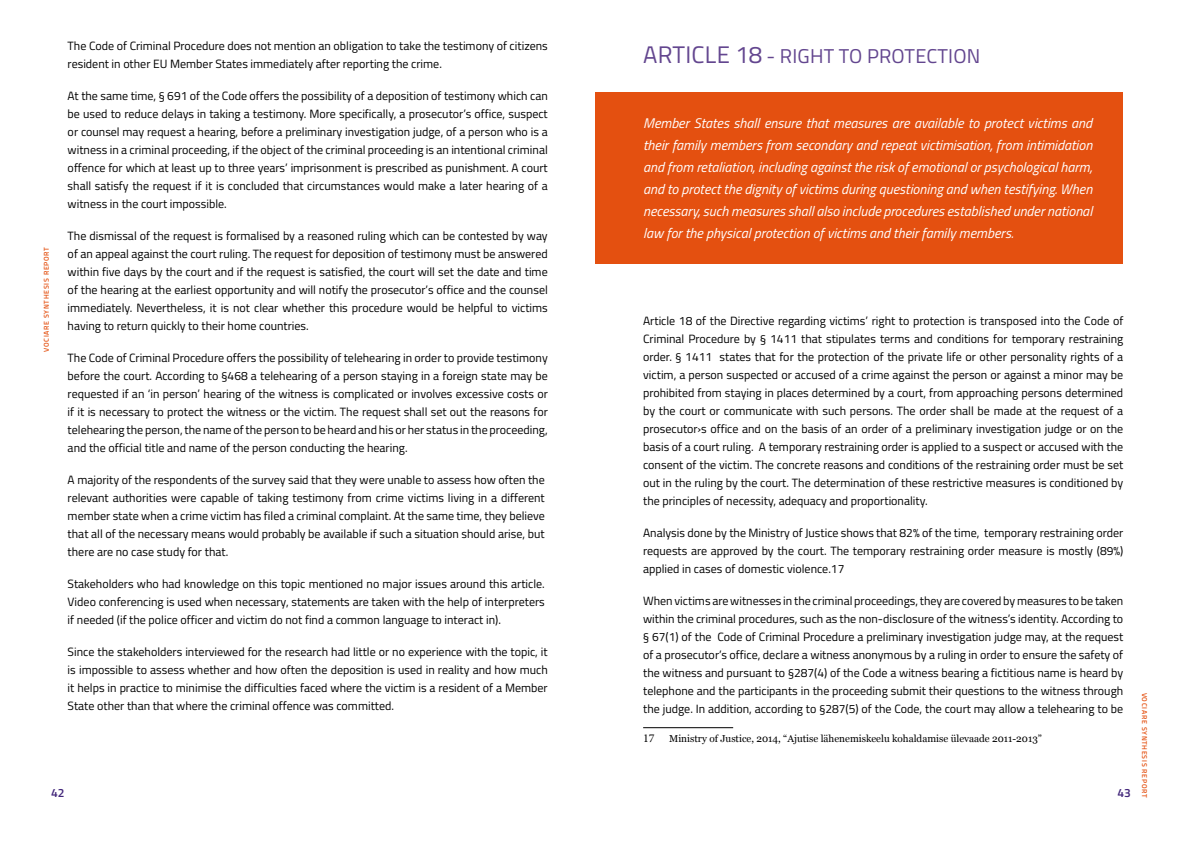
<style>
.page{position:relative;width:1191px;height:842px;background:#fff}
.page>*{position:absolute;margin:0;border:0;box-sizing:border-box;transform-origin:0 0}
.t1{font:20px "Titillium Web";letter-spacing:.01em;color:#63468f}
.t2{font:italic 14px/22px "Titillium Web";color:#fff;text-align:justify}
.t3{font:12px/18px "Titillium Web";color:#000;text-align:justify}
.t4{font:600 12px "Titillium Web";color:#43277b}
.t5{font:12px "Minion Pro";color:#000}
.t6{font:10px "Georgia";color:#000}
.t7{font:600 7px "Titillium Web";letter-spacing:.1em;color:#e45010}
.s1{font-size:24px}
</style>
<div class="page">
<hr style="left:643px;top:727px;width:90px;height:1px;background:#000">
<div style="left:595px;top:92px;width:528px;height:171px;background:#e45010"></div>
<p class="t7" style="left:41px;top:352px;width:106px;rotate:-90deg">VOCIARE SYNTHESIS REPORT</p>
<p class="t3" style="left:68px;top:36px;width:482px">The Code of Criminal Procedure does not mention an obligation to take the testimony of citizens resident in other EU Member States immediately after reporting the crime.</p>
<p class="t3" style="left:68px;top:86px;width:482px">At the same time, § 691 of the Code offers the possibility of a deposition of testimony which can be used to reduce delays in taking a testimony. More specifically, a prosecutor’s office, suspect or counsel may request a hearing, before a preliminary investigation judge, of a person who is a witness in a criminal proceeding, if the object of the criminal proceeding is an intentional criminal offence for which at least up to three years’ imprisonment is prescribed as punishment. A court shall satisfy the request if it is concluded that circumstances would make a later hearing of a witness in the court impossible.</p>
<p class="t3" style="left:68px;top:226px;width:482px">The dismissal of the request is formalised by a reasoned ruling which can be contested by way of an appeal against the court ruling. The request for deposition of testimony must be answered within five days by the court and if the request is satisfied, the court will set the date and time of the hearing at the earliest opportunity and will notify the prosecutor’s office and the counsel immediately. Nevertheless, it is not clear whether this procedure would be helpful to victims having to return quickly to their home countries.</p>
<p class="t3" style="left:68px;top:348px;width:482px">The Code of Criminal Procedure offers the possibility of telehearing in order to provide testimony before the court. According to §468 a telehearing of a person staying in a foreign state may be requested if an ‘in person’ hearing of the witness is complicated or involves excessive costs or if it is necessary to protect the witness or the victim. The request shall set out the reasons for telehearing the person, the name of the person to be heard and his or her status in the proceeding, and the official title and name of the person conducting the hearing.</p>
<p class="t3" style="left:68px;top:470px;width:479px">A majority of the respondents of the survey said that they were unable to assess how often the relevant authorities were capable of taking testimony from crime victims living in a different member state when a crime victim has filed a criminal complaint. At the same time, they believe that all of the necessary means would probably be available if such a situation should arise, but there are no case study for that.</p>
<p class="t3" style="left:68px;top:574px;width:479px">Stakeholders who had knowledge on this topic mentioned no major issues around this article.<br>Video conferencing is used when necessary, statements are taken with the help of interpreters if needed (if the police officer and victim do not find a common language to interact in).</p>
<p class="t3" style="left:68px;top:642px;width:481px">Since the stakeholders interviewed for the research had little or no experience with the topic, it is impossible to assess whether and how often the deposition is used in reality and how much it helps in practice to minimise the difficulties faced where the victim is a resident of a Member State other than that where the criminal offence was committed.</p>
<h1 class="t1" style="left:643px;top:42px;width:338px"><span class="s1">ARTICLE 18</span> - RIGHT TO PROTECTION</h1>
<p class="t2" style="left:643px;top:111px;width:451px">Member States shall ensure that measures are available to protect victims and their family members from secondary and repeat victimisation, from intimidation and from retaliation, including against the risk of emotional or psychological harm, and to protect the dignity of victims during questioning and when testifying. When necessary, such measures shall also include procedures established under national law for the physical protection of victims and their family members.</p>
<p class="t3" style="left:643px;top:311px;width:482px">Article 18 of the Directive regarding victims’ right to protection is transposed into the Code of Criminal Procedure by § 1411 that stipulates terms and conditions for temporary restraining order. § 1411 states that for the protection of the private life or other personality rights of a victim, a person suspected or accused of a crime against the person or against a minor may be prohibited from staying in places determined by a court, from approaching persons determined by the court or communicate with such persons. The order shall be made at the request of a prosecutor›s office and on the basis of an order of a preliminary investigation judge or on the basis of a court ruling. A temporary restraining order is applied to a suspect or accused with the consent of the victim. The concrete reasons and conditions of the restraining order must be set out in the ruling by the court. The determination of these restrictive measures is conditioned by the principles of necessity, adequacy and proportionality.</p>
<p class="t3" style="left:643px;top:523px;width:482px">Analysis done by the Ministry of Justice shows that 82% of the time, temporary restraining order requests are approved by the court. The temporary restraining order measure is mostly (89%) applied in cases of domestic violence.17</p>
<p class="t3" style="left:643px;top:591px;width:482px">When victims are witnesses in the criminal proceedings, they are covered by measures to be taken within the criminal procedures, such as the non-disclosure of the witness’s identity. According to § 67(1) of the Code of Criminal Procedure a preliminary investigation judge may, at the request of a prosecutor’s office, declare a witness anonymous by a ruling in order to ensure the safety of the witness and pursuant to §287(4) of the Code a witness bearing a fictitious name is heard by telephone and the participants in the proceeding submit their questions to the witness through the judge. In addition, according to §287(5) of the Code, the court may allow a telehearing to be</p>
<p class="t5" style="left:643px;top:730px;width:13px">17</p>
<p class="t6" style="left:669px;top:733px;width:374px">Ministry of Justice, 2014, “Ajutise lähenemiskeelu kohaldamise ülevaade 2011-2013”</p>
<p class="t4" style="left:51px;top:783px;width:15px">42</p>
<p class="t4" style="left:1117px;top:783px;width:15px">43</p>
<p class="t7" style="left:1149px;top:693px;width:106px;rotate:90deg">VOCIARE SYNTHESIS REPORT</p>
</div>
